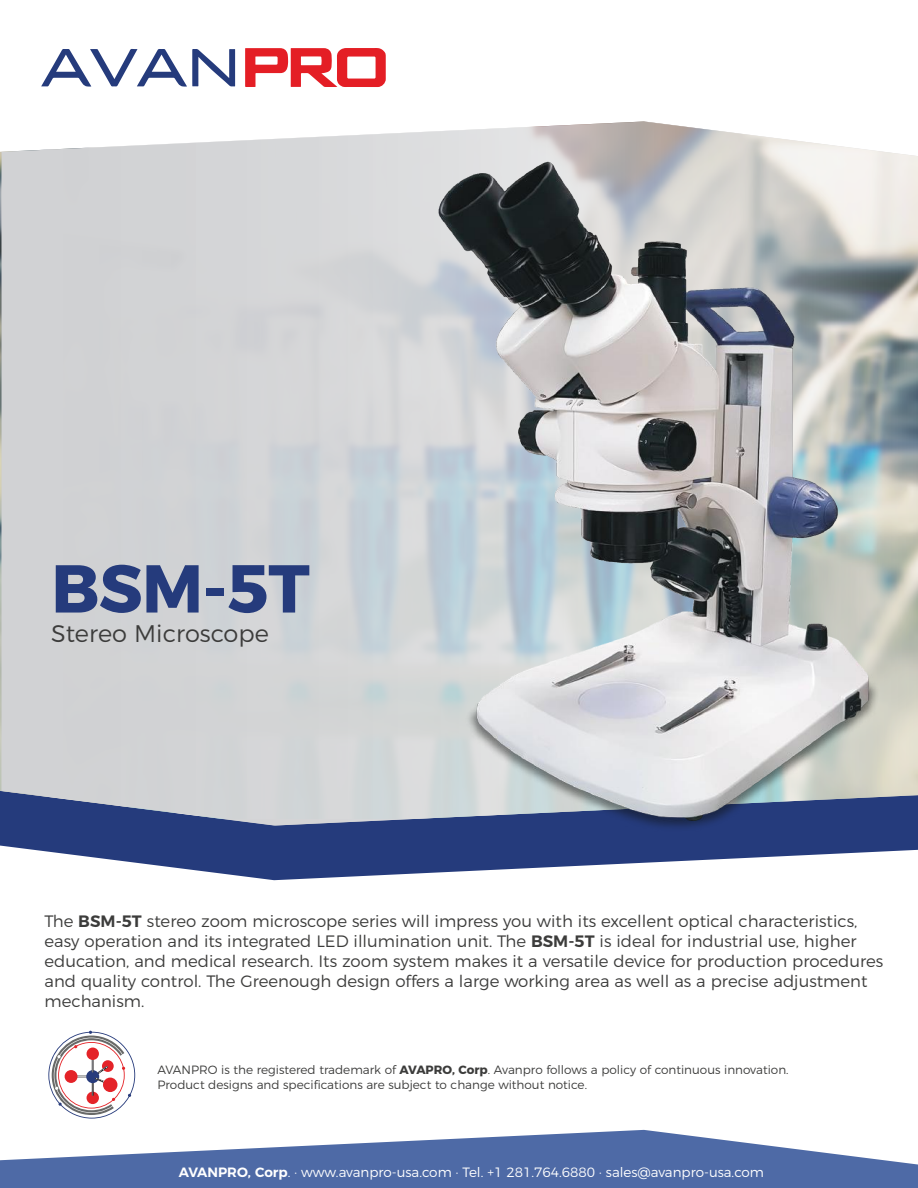
<style>
.page{position:relative;width:918px;height:1188px;background:#fff}
.page>*{position:absolute;margin:0;border:0;box-sizing:border-box;transform-origin:0 0}
.t1{font:700 67.5px "Montserrat";color:#253b7c}
.t2{font:300 24px "Montserrat";color:#3c3c3b}
.t3{font:300 16.5px/19.8px "Montserrat";color:#3c3c3b}
.t4{font:300 13.5px "Montserrat";color:#fff}
.t5{font:300 12px/14.4px "Montserrat";color:#3c3c3b}
.s1{font-weight:600}
.s2{font-weight:700}
</style>
<div class="page">
<svg style="left:0;top:1130px;width:918px;height:58px;fill:#4e6aa6"></svg>
<svg style="left:0;top:826px;width:553px;height:54px;fill:#253b7c"></svg>
<div style="left:2px;top:121px;width:662px;height:705px;background:#d1d2d4"></div>
<svg style="left:48px;top:1031px;width:87px;height:88px"></svg>
<div style="left:103px;top:1078px;width:14px;height:14px;background:#e42328;border-radius:50%"></div>
<div style="left:87px;top:1048px;width:12px;height:12px;background:#e42328;border-radius:50%"></div>
<svg style="left:245px;top:48px;width:141px;height:39px"></svg>
<svg style="left:41px;top:49px;width:194px;height:38px"></svg>
<img style="left:291px;top:124px;width:627px;height:743px">
<h1 class="t1" style="left:51px;top:533px;width:260px">BSM-5T</h1>
<h2 class="t2" style="left:51px;top:615px;width:219px">Stereo Microscope</h2>
<p class="t3" style="left:45px;top:910px;width:840px">The <span class="s1">BSM-5T</span> stereo zoom microscope series will impress you with its excellent optical characteristics, easy operation and its integrated LED illumination unit. The <span class="s1">BSM-5T</span> is ideal for industrial use, higher education, and medical research. Its zoom system makes it a versatile device for production procedures and quality control. The Greenough design offers a large working area as well as a precise adjustment mechanism.</p>
<p class="t5" style="left:157px;top:1062px;width:633px">AVANPRO is the registered trademark of <span class="s2">AVAPRO, Corp</span>. Avanpro follows a policy of continuous innovation.<br>Product designs and specifications are subject to change without notice.</p>
<p class="t4" style="left:179px;top:1161px;width:587px"><span class="s1">AVANPRO, Corp</span>. · www.avanpro-usa.com · Tel. +1 281.764.6880 · sales@avanpro-usa.com</p>
</div>
